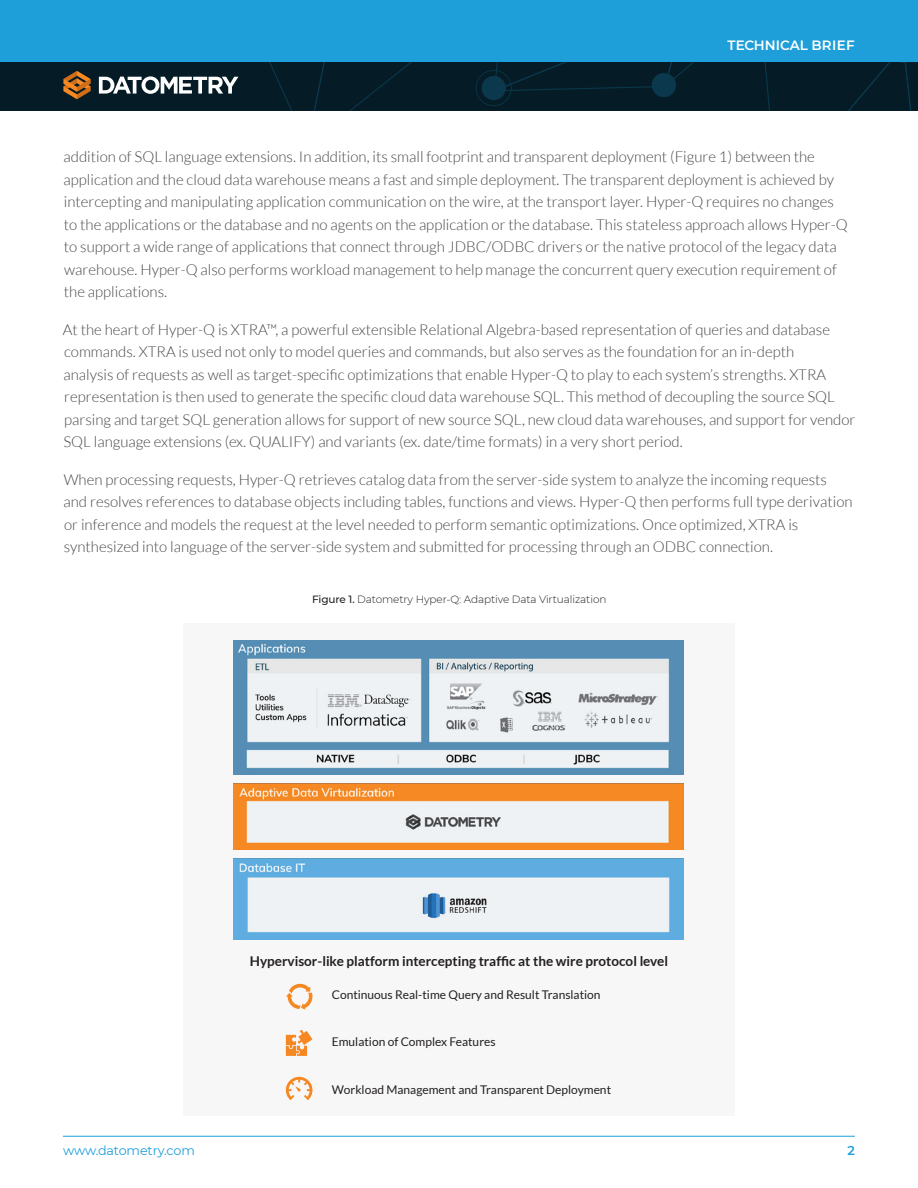
<style>
.page{position:relative;width:918px;height:1188px;background:#fff}
.page>*{position:absolute;margin:0;border:0;box-sizing:border-box;transform-origin:0 0}
.Body{font:300 15px/22.5px "Lato";color:#474649}
.t1{font:700 13.5px "Lato";color:#231f20}
.t2{font:600 13.5px "Montserrat";color:#fff}
.t3{font:12.75px "Montserrat";letter-spacing:-.01em;color:#1f9fd9}
.t4{font:600 12.75px "Montserrat";color:#1f9fd9}
.t5{font:12px "Lato";color:#231f20}
.t6{font:300 10.5px "Montserrat";letter-spacing:-.01em;color:#231f20}
.s1{font-weight:500}
</style>
<div class="page">
<div style="left:0;top:40px;width:918px;height:71px;background:#051c26"></div>
<svg style="left:476px;top:62px;width:436px;height:49px"></svg>
<div style="left:0;top:1px;width:918px;height:61px;background:#1f9fd9"></div>
<svg style="left:63px;top:71px;width:27px;height:29px"></svg>
<svg style="left:99px;top:62px;width:313px;height:49px"></svg>
<hr style="left:63px;top:1136px;width:792px;height:1px;background:#1f9fd9">
<div style="left:183px;top:623px;width:552px;height:493px;background:#f7f7f7"></div>
<img style="left:233px;top:641px;width:450px;height:298px">
<svg style="left:286px;top:984px;width:27px;height:26px"></svg>
<svg style="left:286px;top:1030px;width:27px;height:26px"></svg>
<svg style="left:286px;top:1077px;width:27px;height:23px"></svg>
<div style="left:232px;top:776px;width:456px;height:7px;background:#f7f7f7"></div>
<div style="left:232px;top:850px;width:456px;height:7px;background:#f7f7f7"></div>
<p class="t2" style="left:728px;top:35px;width:129px">TECHNICAL BRIEF</p>
<p class="Body" style="left:64px;top:146px;width:786px">addition of SQL language extensions. In addition, its small footprint and transparent deployment (Figure 1) between the application and the cloud data warehouse means a fast and simple deployment. The transparent deployment is achieved by intercepting and manipulating application communication on the wire, at the transport layer. Hyper-Q requires no changes to the applications or the database and no agents on the application or the database. This stateless approach allows Hyper-Q to support a wide range of applications that connect through JDBC/ODBC drivers or the native protocol of the legacy data warehouse. Hyper-Q also performs workload management to help manage the concurrent query execution requirement of the applications.</p>
<p class="Body" style="left:63px;top:318px;width:794px">At the heart of Hyper-Q is XTRA™, a powerful extensible Relational Algebra-based representation of queries and database commands. XTRA is used not only to model queries and commands, but also serves as the foundation for an in-depth<br>analysis of requests as well as target-specific optimizations that enable Hyper-Q to play to each system’s strengths. XTRA representation is then used to generate the specific cloud data warehouse SQL. This method of decoupling the source SQL parsing and target SQL generation allows for support of new source SQL, new cloud data warehouses, and support for vendor SQL language extensions (ex. QUALIFY) and variants (ex. date/time formats) in a very short period.</p>
<p class="Body" style="left:64px;top:468px;width:791px">When processing requests, Hyper-Q retrieves catalog data from the server-side system to analyze the incoming requests and resolves references to database objects including tables, functions and views. Hyper-Q then performs full type derivation or inference and models the request at the level needed to perform semantic optimizations. Once optimized, XTRA is synthesized into language of the server-side system and submitted for processing through an ODBC connection.</p>
<p class="t6" style="left:312px;top:592px;width:296px"><span class="s1">Figure 1.</span> Datometry Hyper-Q: Adaptive Data Virtualization</p>
<p class="t3" style="left:63px;top:1142px;width:133px">www.datometry.com</p>
<p class="t1" style="left:250px;top:954px;width:420px">Hypervisor-like platform intercepting traffic at the wire protocol level</p>
<p class="t5" style="left:332px;top:988px;width:270px">Continuous Real-time Query and Result Translation</p>
<p class="t5" style="left:332px;top:1035px;width:165px">Emulation of Complex Features</p>
<p class="t5" style="left:332px;top:1082px;width:281px">Workload Management and Transparent Deployment</p>
<p class="t4" style="left:848px;top:1141px;width:9px">2</p>
</div>
